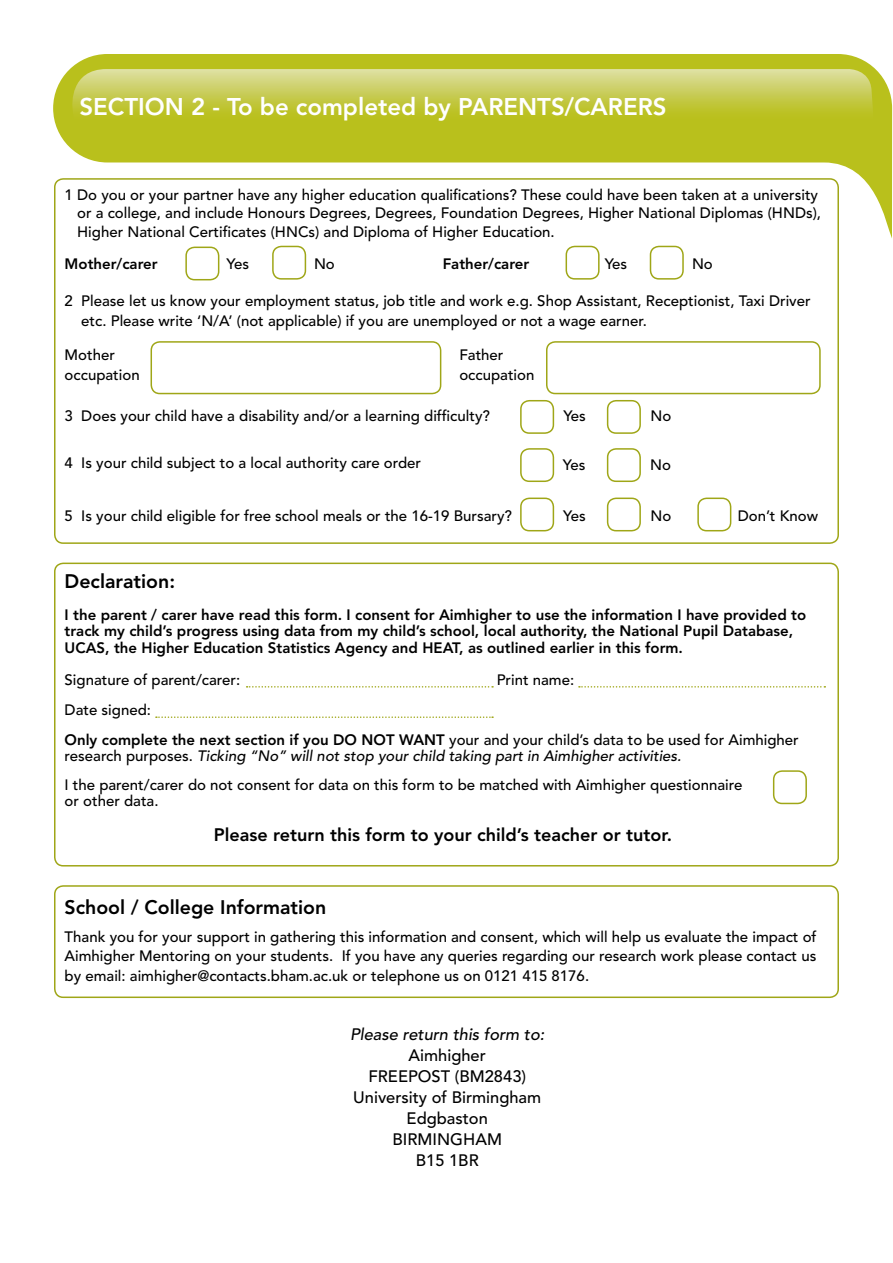
<style>
.page{position:relative;width:893px;height:1263px;background:#fff}
.page>*{position:absolute;margin:0;border:0;box-sizing:border-box;transform-origin:0 0}
.t1{font:800 24px "Avenir";color:#fff}
.t2{font:800 19.5px "Avenir";color:#000}
.t3{font:800 18px "Avenir";color:#000}
.t4{font:500 16.5px/21px "Avenir";color:#000;text-align:center}
.t5{font:italic 500 16.5px "Avenir";color:#000}
.t6{font:500 15px/19.5px "Avenir";color:#000}
.t7{font:800 15px/16.5px "Avenir";color:#000}
.s1{font-weight:800}
.s2{font-style:italic}
</style>
<div class="page">
<svg style="left:53px;top:54px;width:839px;height:184px"></svg>
<svg style="left:70px;top:69px;width:806px;height:84px;background:#c2c73f"></svg>
<div style="left:54px;top:178px;width:785px;height:366px;border:2px solid #9fa617;border-radius:9px"></div>
<div style="left:54px;top:563px;width:785px;height:303px;border:2px solid #9fa617;border-radius:9px"></div>
<div style="left:54px;top:885px;width:785px;height:113px;border:2px solid #9fa617;border-radius:9px"></div>
<div style="left:185px;top:247px;width:34px;height:33px;border:2px solid #9fa617;border-radius:9px"></div>
<div style="left:151px;top:341px;width:290px;height:53px;border:2px solid #9fa617;border-radius:9px"></div>
<div style="left:546px;top:341px;width:275px;height:53px;border:2px solid #9fa617;border-radius:9px"></div>
<div style="left:566px;top:246px;width:34px;height:34px;border:2px solid #9fa617;border-radius:9px"></div>
<div style="left:520px;top:400px;width:34px;height:34px;border:2px solid #9fa617;border-radius:9px"></div>
<div style="left:520px;top:448px;width:34px;height:34px;border:2px solid #9fa617;border-radius:9px"></div>
<div style="left:520px;top:498px;width:34px;height:33px;border:2px solid #9fa617;border-radius:9px"></div>
<div style="left:650px;top:246px;width:34px;height:34px;border:2px solid #9fa617;border-radius:9px"></div>
<div style="left:607px;top:400px;width:34px;height:34px;border:2px solid #9fa617;border-radius:9px"></div>
<div style="left:607px;top:448px;width:34px;height:34px;border:2px solid #9fa617;border-radius:9px"></div>
<div style="left:607px;top:498px;width:34px;height:33px;border:2px solid #9fa617;border-radius:9px"></div>
<div style="left:773px;top:770px;width:34px;height:34px;border:2px solid #9fa617;border-radius:9px"></div>
<div style="left:697px;top:498px;width:34px;height:33px;border:2px solid #9fa617;border-radius:9px"></div>
<div style="left:272px;top:246px;width:34px;height:34px;border:2px solid #9fa617;border-radius:9px"></div>
<svg style="left:247px;top:686px;width:246px;height:2px"></svg>
<svg style="left:156px;top:716px;width:337px;height:2px"></svg>
<svg style="left:579px;top:686px;width:246px;height:2px"></svg>
<h1 class="t1" style="left:80px;top:92px;width:589px">SECTION 2 - To be completed by PARENTS/CARERS</h1>
<p class="t6" style="left:65px;top:186px;width:758px;line-height:18px;text-align:right">1 Do you or your partner have any higher education qualifications? These could have been taken at a university or a college, and include Honours Degrees, Degrees, Foundation Degrees, Higher National Diplomas (HNDs),</p>
<p class="t6" style="left:77px;top:223px;width:479px">Higher National Certificates (HNCs) and Diploma of Higher Education.</p>
<p class="t7" style="left:65px;top:255px;width:95px">Mother/carer</p>
<p class="t6" style="left:227px;top:254px;width:24px">Yes</p>
<p class="t6" style="left:314px;top:254px;width:22px">No</p>
<p class="t7" style="left:443px;top:255px;width:88px">Father/carer</p>
<p class="t6" style="left:605px;top:254px;width:24px">Yes</p>
<p class="t6" style="left:692px;top:254px;width:22px">No</p>
<p class="t6" style="left:81px;top:292px;width:731px;text-indent:-17px">2 Please let us know your employment status, job title and work e.g. Shop Assistant, Receptionist, Taxi Driver etc. Please write ‘N/A’ (not applicable) if you are unemployed or not a wage earner.</p>
<p class="t6" style="left:65px;top:346px;width:52px">Mother</p>
<p class="t6" style="left:459px;top:346px;width:46px">Father</p>
<p class="t6" style="left:65px;top:365px;width:77px">occupation</p>
<p class="t6" style="left:459px;top:365px;width:77px">occupation</p>
<p class="t6" style="left:65px;top:406px;width:427px">3 Does your child have a disability and/or a learning difficulty?</p>
<p class="t6" style="left:563px;top:406px;width:24px">Yes</p>
<p class="t6" style="left:650px;top:406px;width:22px">No</p>
<p class="t6" style="left:65px;top:454px;width:358px">4 Is your child subject to a local authority care order</p>
<p class="t6" style="left:65px;top:506px;width:449px">5 Is your child eligible for free school meals or the 16-19 Bursary?</p>
<p class="t6" style="left:563px;top:506px;width:24px">Yes</p>
<p class="t6" style="left:650px;top:506px;width:22px">No</p>
<p class="t6" style="left:738px;top:506px;width:82px">Don’t Know</p>
<p class="t6" style="left:563px;top:455px;width:24px">Yes</p>
<p class="t6" style="left:650px;top:455px;width:22px">No</p>
<h2 class="t2" style="left:65px;top:570px;width:112px">Declaration:</h2>
<p class="t7" style="left:65px;top:606px;width:743px">I the parent / carer have read this form. I consent for Aimhigher to use the information I have provided to track my child’s progress using data from my child’s school, local authority, the National Pupil Database,<br>UCAS, the Higher Education Statistics Agency and HEAT, as outlined earlier in this form.</p>
<p class="t6" style="left:65px;top:670px;width:177px">Signature of parent/carer:</p>
<p class="t6" style="left:497px;top:670px;width:79px">Print name:</p>
<p class="t6" style="left:65px;top:695px;width:736px;line-height:30px">Date signed:<br><span class="s1">Only complete the next section if you DO NOT WANT</span> your and your child’s data to be used for Aimhigher</p>
<p class="t6" style="left:65px;top:742px;width:679px;line-height:28.5px">research purposes. <span class="s2">Ticking “No” will not stop your child taking part in Aimhigher activities.<br></span>I the parent/carer do not consent for data on this form to be matched with Aimhigher questionnaire</p>
<p class="t6" style="left:65px;top:792px;width:95px">or other data.</p>
<p class="t3" style="left:214px;top:824px;width:460px">Please return this form to your child’s teacher or tutor.</p>
<h2 class="t2" style="left:65px;top:895px;width:263px">School / College Information</h2>
<p class="t6" style="left:65px;top:927px;width:753px;text-align:justify">Thank you for your support in gathering this information and consent, which will help us evaluate the impact of Aimhigher Mentoring on your students. If you have any queries regarding our research work please contact us by email: aimhigher@contacts.bham.ac.uk or telephone us on 0121 415 8176.</p>
<p class="t5" style="left:350px;top:1025px;width:196px">Please return this form to:</p>
<p class="t4" style="left:353px;top:1045px;width:189px">Aimhigher<br>FREEPOST (BM2843)<br>University of Birmingham<br>Edgbaston<br>BIRMINGHAM<br>B15 1BR</p>
</div>
